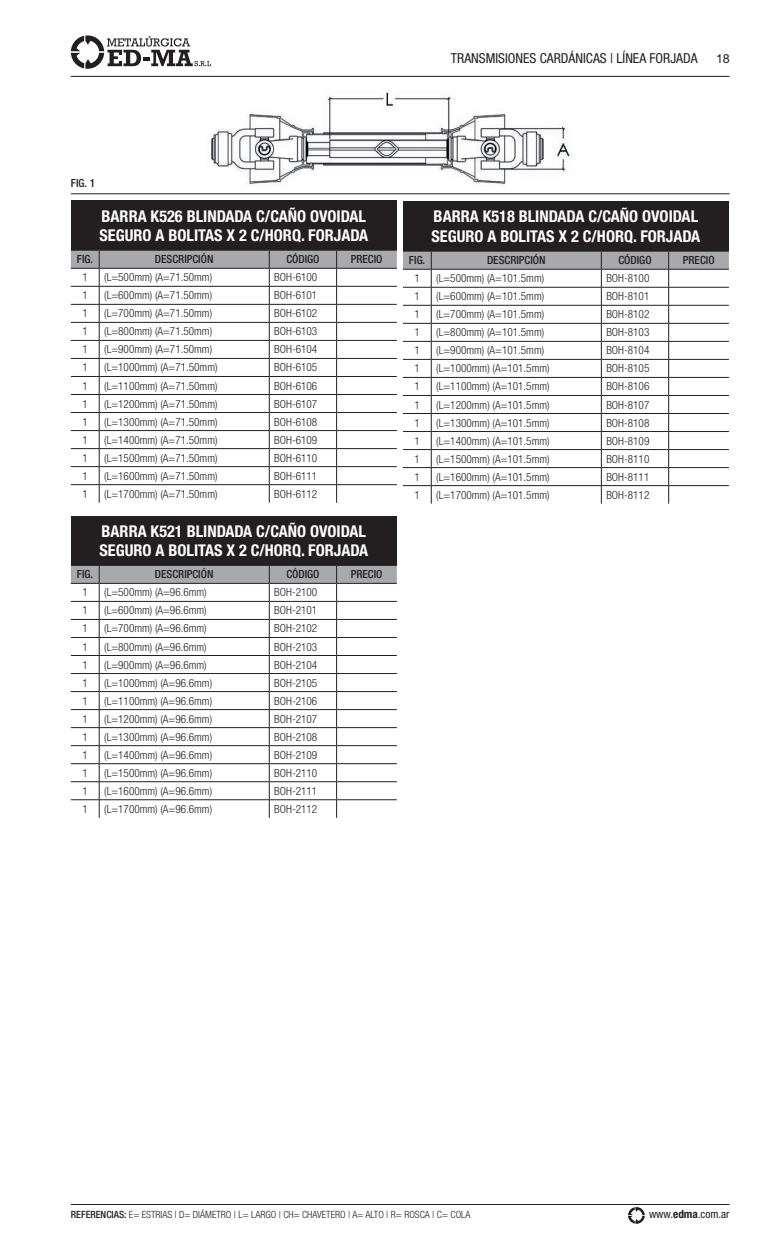
<style>
.page{position:relative;width:765px;height:1260px;background:#fff}
.page>*{position:absolute;margin:0;border:0;box-sizing:border-box;transform-origin:0 0}
.Titulos{font:700 condensed 16.25px "Helvetica Neue LT Std";color:#fff}
.t1{font:condensed 13.75px "Helvetica Neue LT Std";color:#231f20}
.t2{font:12.5px "Helvetica Neue LT Std";color:#231f20}
.t3{font:300 condensed 11.25px "Helvetica Neue LT Std";color:#231f20}
.Subtitulos{font:500 condensed 11.25px "Helvetica Neue LT Std";color:#231f20}
.t4{font:condensed 11.25px "Helvetica Neue LT Std";color:#231f20}
.t5{font:300 condensed 10px "Helvetica Neue LT Std";color:#231f20}
.s1{font-weight:500}
.s2{font-weight:700}
</style>
<div class="page">
<svg style="left:71px;top:35px;width:140px;height:34px"></svg>
<svg style="left:628px;top:1207px;width:17px;height:17px"></svg>
<hr style="left:71px;top:76px;width:659px;height:1px;background:#231f20">
<hr style="left:71px;top:1204px;width:659px;height:1px;background:#231f20">
<img style="left:210px;top:90px;width:362px;height:96px">
<hr style="left:71px;top:193px;width:659px;height:1px;background:#231f20">
<div style="left:71px;top:201px;width:326px;height:49px;background:#231f20"></div>
<svg style="left:71px;top:250px;width:326px;height:253px"></svg>
<div style="left:71px;top:516px;width:326px;height:49px;background:#231f20"></div>
<svg style="left:71px;top:565px;width:326px;height:253px"></svg>
<div style="left:403px;top:202px;width:326px;height:49px;background:#231f20"></div>
<svg style="left:403px;top:251px;width:326px;height:253px"></svg>
<p class="t1" style="left:451px;top:50px;width:248px">TRANSMISIONES CARDÁNICAS | LÍNEA FORJADA</p>
<p class="t2" style="left:716px;top:51px;width:15px">18</p>
<p class="Subtitulos" style="left:71px;top:176px;width:26px">FIG. 1</p>
<p class="Titulos" style="left:102px;top:206px;width:266px">BARRA K526 BLINDADA C/CAÑO OVOIDAL</p>
<p class="Titulos" style="left:99px;top:225px;width:270px">SEGURO A BOLITAS X 2 C/HORQ. FORJADA</p>
<p class="Subtitulos" style="left:77px;top:253px;width:18px">FIG.</p>
<p class="Subtitulos" style="left:155px;top:253px;width:60px">DESCRIPCIÓN</p>
<p class="Subtitulos" style="left:286px;top:253px;width:35px">CÓDIGO</p>
<p class="Subtitulos" style="left:351px;top:253px;width:33px">PRECIO</p>
<p class="t3" style="left:82px;top:271px;width:7px">1</p>
<p class="t3" style="left:104px;top:271px;width:109px">(L=500mm) (A=71.50mm)</p>
<p class="t3" style="left:274px;top:271px;width:45px">BOH-6100</p>
<p class="t3" style="left:82px;top:289px;width:7px">1</p>
<p class="t3" style="left:104px;top:289px;width:109px">(L=600mm) (A=71.50mm)</p>
<p class="t3" style="left:274px;top:289px;width:45px">BOH-6101</p>
<p class="t3" style="left:82px;top:307px;width:7px">1</p>
<p class="t3" style="left:104px;top:307px;width:109px">(L=700mm) (A=71.50mm)</p>
<p class="t3" style="left:274px;top:307px;width:45px">BOH-6102</p>
<p class="t3" style="left:82px;top:325px;width:7px">1</p>
<p class="t3" style="left:104px;top:325px;width:109px">(L=800mm) (A=71.50mm)</p>
<p class="t3" style="left:274px;top:325px;width:45px">BOH-6103</p>
<p class="t3" style="left:82px;top:343px;width:7px">1</p>
<p class="t3" style="left:104px;top:343px;width:109px">(L=900mm) (A=71.50mm)</p>
<p class="t3" style="left:274px;top:343px;width:45px">BOH-6104</p>
<p class="t3" style="left:82px;top:361px;width:7px">1</p>
<p class="t3" style="left:104px;top:361px;width:115px">(L=1000mm) (A=71.50mm)</p>
<p class="t3" style="left:274px;top:361px;width:45px">BOH-6105</p>
<p class="t3" style="left:82px;top:379px;width:7px">1</p>
<p class="t3" style="left:104px;top:379px;width:115px">(L=1100mm) (A=71.50mm)</p>
<p class="t3" style="left:274px;top:379px;width:45px">BOH-6106</p>
<p class="t3" style="left:82px;top:397px;width:7px">1</p>
<p class="t3" style="left:104px;top:397px;width:115px">(L=1200mm) (A=71.50mm)</p>
<p class="t3" style="left:274px;top:397px;width:45px">BOH-6107</p>
<p class="t3" style="left:82px;top:415px;width:7px">1</p>
<p class="t3" style="left:104px;top:415px;width:115px">(L=1300mm) (A=71.50mm)</p>
<p class="t3" style="left:274px;top:415px;width:45px">BOH-6108</p>
<p class="t3" style="left:82px;top:433px;width:7px">1</p>
<p class="t3" style="left:104px;top:433px;width:115px">(L=1400mm) (A=71.50mm)</p>
<p class="t3" style="left:274px;top:433px;width:45px">BOH-6109</p>
<p class="t3" style="left:82px;top:451px;width:7px">1</p>
<p class="t3" style="left:104px;top:451px;width:115px">(L=1500mm) (A=71.50mm)</p>
<p class="t3" style="left:274px;top:451px;width:45px">BOH-6110</p>
<p class="t3" style="left:82px;top:469px;width:7px">1</p>
<p class="t3" style="left:104px;top:469px;width:115px">(L=1600mm) (A=71.50mm)</p>
<p class="t3" style="left:274px;top:469px;width:45px">BOH-6111</p>
<p class="t3" style="left:82px;top:487px;width:7px">1</p>
<p class="t3" style="left:104px;top:487px;width:115px">(L=1700mm) (A=71.50mm)</p>
<p class="t3" style="left:274px;top:487px;width:45px">BOH-6112</p>
<p class="Titulos" style="left:102px;top:521px;width:266px">BARRA K521 BLINDADA C/CAÑO OVOIDAL</p>
<p class="Titulos" style="left:99px;top:540px;width:270px">SEGURO A BOLITAS X 2 C/HORQ. FORJADA</p>
<p class="Subtitulos" style="left:77px;top:568px;width:18px">FIG.</p>
<p class="Subtitulos" style="left:155px;top:568px;width:60px">DESCRIPCIÓN</p>
<p class="Subtitulos" style="left:286px;top:568px;width:35px">CÓDIGO</p>
<p class="Subtitulos" style="left:351px;top:568px;width:33px">PRECIO</p>
<p class="t3" style="left:82px;top:586px;width:7px">1</p>
<p class="t3" style="left:104px;top:586px;width:104px">(L=500mm) (A=96.6mm)</p>
<p class="t3" style="left:274px;top:586px;width:45px">BOH-2100</p>
<p class="t3" style="left:82px;top:604px;width:7px">1</p>
<p class="t3" style="left:104px;top:604px;width:104px">(L=600mm) (A=96.6mm)</p>
<p class="t3" style="left:274px;top:604px;width:45px">BOH-2101</p>
<p class="t3" style="left:82px;top:622px;width:7px">1</p>
<p class="t3" style="left:104px;top:622px;width:104px">(L=700mm) (A=96.6mm)</p>
<p class="t3" style="left:274px;top:622px;width:45px">BOH-2102</p>
<p class="t3" style="left:82px;top:640px;width:7px">1</p>
<p class="t3" style="left:104px;top:640px;width:104px">(L=800mm) (A=96.6mm)</p>
<p class="t3" style="left:274px;top:640px;width:45px">BOH-2103</p>
<p class="t3" style="left:82px;top:658px;width:7px">1</p>
<p class="t3" style="left:104px;top:658px;width:104px">(L=900mm) (A=96.6mm)</p>
<p class="t3" style="left:274px;top:658px;width:45px">BOH-2104</p>
<p class="t3" style="left:82px;top:676px;width:7px">1</p>
<p class="t3" style="left:104px;top:676px;width:109px">(L=1000mm) (A=96.6mm)</p>
<p class="t3" style="left:274px;top:676px;width:45px">BOH-2105</p>
<p class="t3" style="left:82px;top:694px;width:7px">1</p>
<p class="t3" style="left:104px;top:694px;width:109px">(L=1100mm) (A=96.6mm)</p>
<p class="t3" style="left:274px;top:694px;width:45px">BOH-2106</p>
<p class="t3" style="left:82px;top:712px;width:7px">1</p>
<p class="t3" style="left:104px;top:712px;width:109px">(L=1200mm) (A=96.6mm)</p>
<p class="t3" style="left:274px;top:712px;width:45px">BOH-2107</p>
<p class="t3" style="left:82px;top:730px;width:7px">1</p>
<p class="t3" style="left:104px;top:730px;width:109px">(L=1300mm) (A=96.6mm)</p>
<p class="t3" style="left:274px;top:730px;width:45px">BOH-2108</p>
<p class="t3" style="left:82px;top:748px;width:7px">1</p>
<p class="t3" style="left:104px;top:748px;width:109px">(L=1400mm) (A=96.6mm)</p>
<p class="t3" style="left:274px;top:748px;width:45px">BOH-2109</p>
<p class="t3" style="left:82px;top:766px;width:7px">1</p>
<p class="t3" style="left:104px;top:766px;width:109px">(L=1500mm) (A=96.6mm)</p>
<p class="t3" style="left:274px;top:766px;width:45px">BOH-2110</p>
<p class="t3" style="left:82px;top:784px;width:7px">1</p>
<p class="t3" style="left:104px;top:784px;width:109px">(L=1600mm) (A=96.6mm)</p>
<p class="t3" style="left:274px;top:784px;width:45px">BOH-2111</p>
<p class="t3" style="left:82px;top:802px;width:7px">1</p>
<p class="t3" style="left:104px;top:802px;width:109px">(L=1700mm) (A=96.6mm)</p>
<p class="t3" style="left:274px;top:802px;width:45px">BOH-2112</p>
<p class="Titulos" style="left:434px;top:207px;width:266px">BARRA K518 BLINDADA C/CAÑO OVOIDAL</p>
<p class="Titulos" style="left:432px;top:226px;width:270px">SEGURO A BOLITAS X 2 C/HORQ. FORJADA</p>
<p class="Subtitulos" style="left:409px;top:254px;width:18px">FIG.</p>
<p class="Subtitulos" style="left:487px;top:254px;width:60px">DESCRIPCIÓN</p>
<p class="Subtitulos" style="left:618px;top:254px;width:35px">CÓDIGO</p>
<p class="Subtitulos" style="left:683px;top:254px;width:33px">PRECIO</p>
<p class="t3" style="left:414px;top:272px;width:7px">1</p>
<p class="t3" style="left:436px;top:272px;width:109px">(L=500mm) (A=101.5mm)</p>
<p class="t3" style="left:606px;top:272px;width:45px">BOH-8100</p>
<p class="t3" style="left:414px;top:290px;width:7px">1</p>
<p class="t3" style="left:436px;top:290px;width:109px">(L=600mm) (A=101.5mm)</p>
<p class="t3" style="left:606px;top:290px;width:45px">BOH-8101</p>
<p class="t3" style="left:414px;top:308px;width:7px">1</p>
<p class="t3" style="left:436px;top:308px;width:109px">(L=700mm) (A=101.5mm)</p>
<p class="t3" style="left:606px;top:308px;width:45px">BOH-8102</p>
<p class="t3" style="left:414px;top:326px;width:7px">1</p>
<p class="t3" style="left:436px;top:326px;width:109px">(L=800mm) (A=101.5mm)</p>
<p class="t3" style="left:606px;top:326px;width:45px">BOH-8103</p>
<p class="t3" style="left:414px;top:344px;width:7px">1</p>
<p class="t3" style="left:436px;top:344px;width:109px">(L=900mm) (A=101.5mm)</p>
<p class="t3" style="left:606px;top:344px;width:45px">BOH-8104</p>
<p class="t3" style="left:414px;top:362px;width:7px">1</p>
<p class="t3" style="left:436px;top:362px;width:115px">(L=1000mm) (A=101.5mm)</p>
<p class="t3" style="left:606px;top:362px;width:45px">BOH-8105</p>
<p class="t3" style="left:414px;top:380px;width:7px">1</p>
<p class="t3" style="left:436px;top:380px;width:115px">(L=1100mm) (A=101.5mm)</p>
<p class="t3" style="left:606px;top:380px;width:45px">BOH-8106</p>
<p class="t3" style="left:414px;top:398px;width:7px">1</p>
<p class="t3" style="left:436px;top:398px;width:115px">(L=1200mm) (A=101.5mm)</p>
<p class="t3" style="left:606px;top:398px;width:45px">BOH-8107</p>
<p class="t3" style="left:414px;top:416px;width:7px">1</p>
<p class="t3" style="left:436px;top:416px;width:115px">(L=1300mm) (A=101.5mm)</p>
<p class="t3" style="left:606px;top:416px;width:45px">BOH-8108</p>
<p class="t3" style="left:414px;top:434px;width:7px">1</p>
<p class="t3" style="left:436px;top:434px;width:115px">(L=1400mm) (A=101.5mm)</p>
<p class="t3" style="left:606px;top:434px;width:45px">BOH-8109</p>
<p class="t3" style="left:414px;top:452px;width:7px">1</p>
<p class="t3" style="left:436px;top:452px;width:115px">(L=1500mm) (A=101.5mm)</p>
<p class="t3" style="left:606px;top:452px;width:45px">BOH-8110</p>
<p class="t3" style="left:414px;top:470px;width:7px">1</p>
<p class="t3" style="left:436px;top:470px;width:115px">(L=1600mm) (A=101.5mm)</p>
<p class="t3" style="left:606px;top:470px;width:45px">BOH-8111</p>
<p class="t3" style="left:414px;top:488px;width:7px">1</p>
<p class="t3" style="left:436px;top:488px;width:115px">(L=1700mm) (A=101.5mm)</p>
<p class="t3" style="left:606px;top:488px;width:45px">BOH-8112</p>
<p class="t5" style="left:71px;top:1209px;width:401px"><span class="s1">REFERENCIAS:</span> E= ESTRIAS | D= DIÁMETRO | L= LARGO | CH= CHAVETERO | A= ALTO | R= ROSCA | C= COLA</p>
<p class="t4" style="left:649px;top:1207px;width:82px">www.<span class="s2">edma</span>.com.ar</p>
</div>
